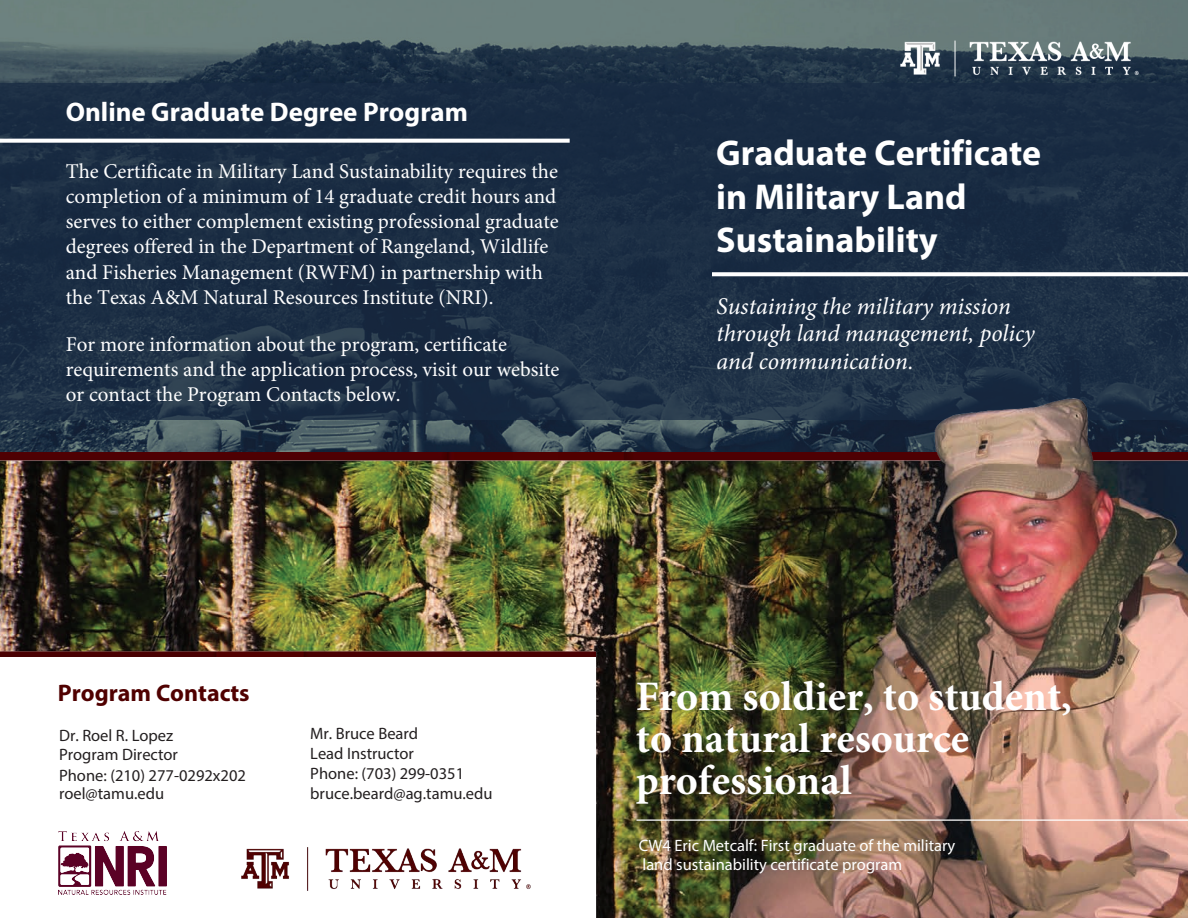
<style>
.page{position:relative;width:1188px;height:918px;background:#fff}
.page>*{position:absolute;margin:0;border:0;box-sizing:border-box;transform-origin:0 0}
.t1{font:700 42px/42px "Minion Pro";color:#fff}
.t2{font:700 36px/43.2px "Myriad Pro";color:#fff}
.t3{font:700 27px "Myriad Pro";color:#fff}
.t4{font:italic 24px/27.6px "Minion Pro";color:#fff}
.t5{font:700 24px "Myriad Pro";color:#500000}
.t6{font:21px/25.2px "Minion Pro";color:#fff}
.t7{font:16.5px/19.8px "Myriad Pro";color:#231f20}
.t8{font:16.5px/19.8px "Myriad Pro";color:#fff}
</style>
<div class="page">
<img style="left:0;top:0;width:1188px;height:83px">
<div style="left:0;top:83px;width:1188px;height:337px;background:#182a42"></div>
<hr style="left:0;top:139px;width:570px;height:3px;background:#fff">
<img style="left:0;top:364px;width:1188px;height:554px">
<svg style="left:297px;top:661px;width:12px;height:19px"></svg>
<img style="left:214px;top:812px;width:343px;height:106px">
<img style="left:878px;top:12px;width:282px;height:90px">
<hr style="left:637px;top:819px;width:551px;height:2px;background:#fff">
<svg style="left:713px;top:272px;width:475px;height:4px;background:#f1f2f3"></svg>
<img style="left:58px;top:832px;width:109px;height:63px">
<p class="t3" style="left:66px;top:95px;width:404px">Online Graduate Degree Program</p>
<p class="t6" style="left:66px;top:159px;width:494px">The Certificate in Military Land Sustainability requires the completion of a minimum of 14 graduate credit hours and serves to either complement existing professional graduate degrees offered in the Department of Rangeland, Wildlife and Fisheries Management (RWFM) in partnership with the Texas A&amp;M Natural Resources Institute (NRI).</p>
<p class="t6" style="left:66px;top:331px;width:495px">For more information about the program, certificate requirements and the application process, visit our website or contact the Program Contacts below.</p>
<h2 class="t2" style="left:716px;top:131px;width:326px">Graduate Certificate in Military Land<br>Sustainability</h2>
<p class="t4" style="left:717px;top:292px;width:320px">Sustaining the military mission through land management, policy and communication.</p>
<p class="t5" style="left:58px;top:678px;width:193px">Program Contacts</p>
<p class="t7" style="left:59px;top:725px;width:188px">Dr. Roel R. Lopez<br>Program Director<br>Phone: (210) 277-0292x202 roel@tamu.edu</p>
<p class="t7" style="left:310px;top:724px;width:184px">Mr. Bruce Beard<br>Lead Instructor<br>Phone: (703) 299-0351 bruce.beard@ag.tamu.edu</p>
<h1 class="t1" style="left:636px;top:675px;width:438px">From soldier, to student, to natural resource professional</h1>
<p class="t8" style="left:639px;top:835px;width:318px">CW4 Eric Metcalf: First graduate of the military land sustainability certificate program</p>
</div>
